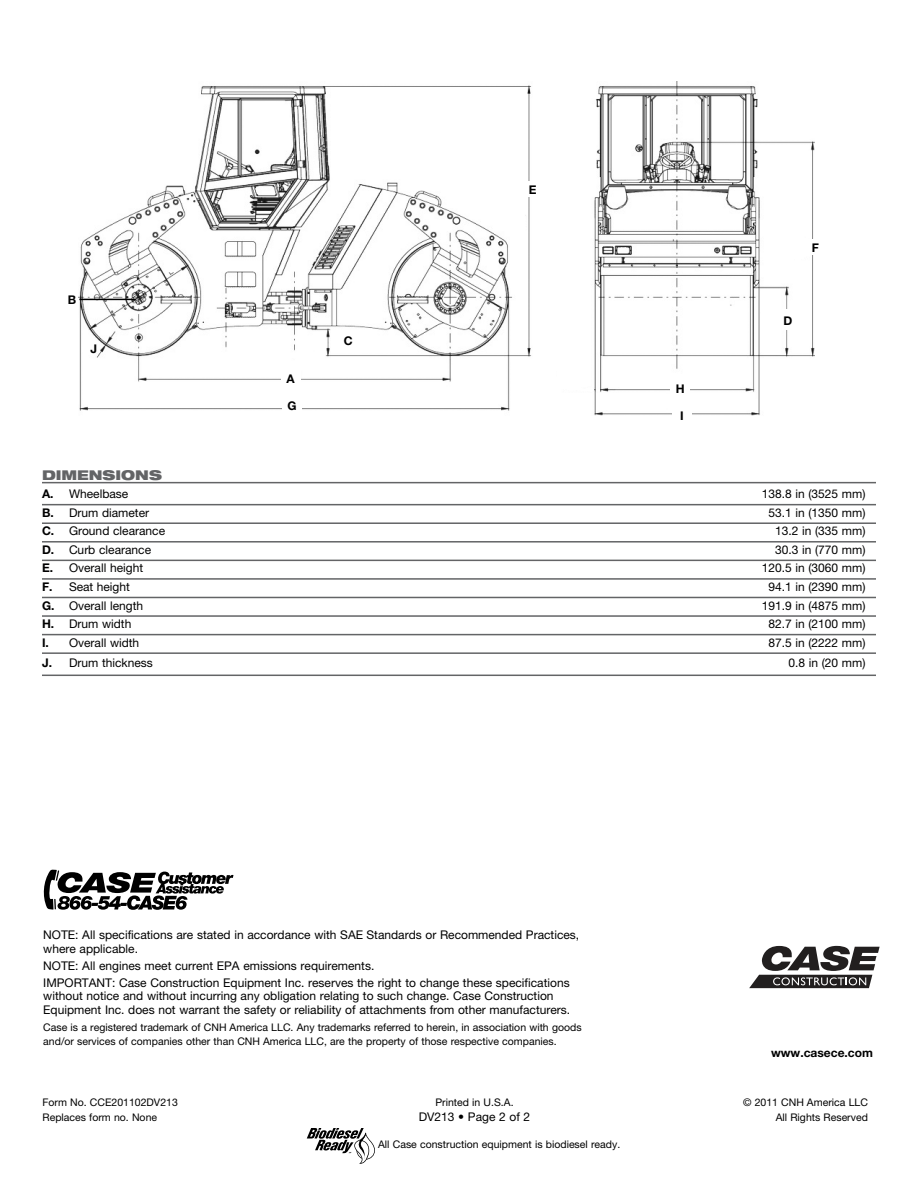
<style>
.page{position:relative;width:918px;height:1188px;background:#fff}
.page>*{position:absolute;margin:0;border:0;box-sizing:border-box;transform-origin:0 0}
.t1{font:900 expanded 13.5px "Helvetica Neue";color:#636466}
.t2{font:12px/13.5px "Helvetica Neue";color:#000}
.t3{font:700 12px "Helvetica Neue";color:#000}
.t4{font:10.5px/13.5px "Helvetica Neue";color:#000}
.s1{font-weight:700}
</style>
<div class="page">
<hr style="left:42px;top:482px;width:834px;height:1px;background:#636466">
<hr style="left:42px;top:504px;width:834px;height:1px;background:#636466">
<hr style="left:42px;top:522px;width:834px;height:2px;background:#636466">
<hr style="left:42px;top:541px;width:834px;height:2px;background:#636466">
<hr style="left:42px;top:560px;width:834px;height:1px;background:#636466">
<hr style="left:42px;top:578px;width:834px;height:2px;background:#636466">
<hr style="left:42px;top:597px;width:834px;height:1px;background:#636466">
<hr style="left:42px;top:615px;width:834px;height:2px;background:#636466">
<hr style="left:42px;top:634px;width:834px;height:1px;background:#636466">
<hr style="left:42px;top:652px;width:834px;height:2px;background:#636466">
<hr style="left:42px;top:675px;width:834px;height:1px;background:#636466">
<svg style="left:749px;top:946px;width:131px;height:42px"></svg>
<svg style="left:307px;top:1128px;width:68px;height:36px"></svg>
<svg style="left:43px;top:870px;width:190px;height:40px"></svg>
<img style="left:78px;top:82px;width:737px;height:334px">
<div style="left:281px;top:368px;width:19px;height:20px;background:#fff"></div>
<hr style="left:79px;top:299px;width:57px;height:1px;background:#000">
<div style="left:523px;top:182px;width:20px;height:15px;background:#fff"></div>
<div style="left:282px;top:395px;width:20px;height:20px;background:#fff"></div>
<div style="left:782px;top:310px;width:19px;height:20px;background:#fff"></div>
<div style="left:806px;top:239px;width:19px;height:16px;background:#fff"></div>
<div style="left:671px;top:381px;width:19px;height:15px;background:#fff"></div>
<div style="left:672px;top:407px;width:20px;height:16px;background:#fff"></div>
<p class="t3" style="left:68px;top:293px;width:10px">B</p>
<p class="t3" style="left:91px;top:341px;width:8px">J</p>
<p class="t3" style="left:287px;top:371px;width:10px">A</p>
<p class="t3" style="left:288px;top:398px;width:11px">G</p>
<p class="t3" style="left:344px;top:333px;width:10px">C</p>
<p class="t3" style="left:529px;top:182px;width:9px">E</p>
<p class="t3" style="left:676px;top:381px;width:10px">H</p>
<p class="t3" style="left:680px;top:408px;width:5px">I</p>
<p class="t3" style="left:812px;top:240px;width:9px">F</p>
<p class="t3" style="left:783px;top:313px;width:10px">D</p>
<p class="t1" style="left:42px;top:466px;width:122px">DIMENSIONS</p>
<p class="t2" style="left:42px;top:487px;width:88px"><span class="s1">A.</span> Wheelbase</p>
<p class="t2" style="left:762px;top:487px;width:105px">138.8 in (3525 mm)</p>
<p class="t2" style="left:42px;top:506px;width:109px"><span class="s1">B.</span> Drum diameter</p>
<p class="t2" style="left:768px;top:506px;width:99px">53.1 in (1350 mm)</p>
<p class="t2" style="left:42px;top:524px;width:125px"><span class="s1">C.</span> Ground clearance</p>
<p class="t2" style="left:775px;top:524px;width:92px">13.2 in (335 mm)</p>
<p class="t2" style="left:42px;top:543px;width:111px"><span class="s1">D.</span> Curb clearance</p>
<p class="t2" style="left:775px;top:543px;width:92px">30.3 in (770 mm)</p>
<p class="t2" style="left:42px;top:561px;width:103px"><span class="s1">E.</span> Overall height</p>
<p class="t2" style="left:762px;top:561px;width:105px">120.5 in (3060 mm)</p>
<p class="t2" style="left:42px;top:580px;width:89px"><span class="s1">F.</span> Seat height</p>
<p class="t2" style="left:768px;top:580px;width:99px">94.1 in (2390 mm)</p>
<p class="t2" style="left:42px;top:598px;width:103px"><span class="s1">G.</span> Overall length</p>
<p class="t2" style="left:762px;top:598px;width:105px">191.9 in (4875 mm)</p>
<p class="t2" style="left:42px;top:617px;width:91px"><span class="s1">H.</span> Drum width</p>
<p class="t2" style="left:768px;top:617px;width:99px">82.7 in (2100 mm)</p>
<p class="t2" style="left:42px;top:636px;width:99px"><span class="s1">I.</span> Overall width</p>
<p class="t2" style="left:768px;top:636px;width:99px">87.5 in (2222 mm)</p>
<p class="t2" style="left:42px;top:656px;width:112px"><span class="s1">J.</span> Drum thickness</p>
<p class="t2" style="left:788px;top:656px;width:79px">0.8 in (20 mm)</p>
<p class="t2" style="left:43px;top:928px;width:537px">NOTE: All specifications are stated in accordance with SAE Standards or Recommended Practices, where applicable.</p>
<p class="t2" style="left:43px;top:957px;width:528px;line-height:17.1px">NOTE: All engines meet current EPA emissions requirements.<br>IMPORTANT: Case Construction Equipment Inc. reserves the right to change these specifications</p>
<p class="t2" style="left:43px;top:989px;width:528px">without notice and without incurring any obligation relating to such change. Case Construction<br>Equipment Inc. does not warrant the safety or reliability of attachments from other manufacturers.</p>
<p class="t4" style="left:43px;top:1020px;width:540px">Case is a registered trademark of CNH America LLC. Any trademarks referred to herein, in association with goods and/or services of companies other than CNH America LLC, are the property of those respective companies.</p>
<p class="t3" style="left:771px;top:1045px;width:103px">www.casece.com</p>
<p class="t4" style="left:43px;top:1096px;width:137px">Form No. CCE201102DV213</p>
<p class="t4" style="left:435px;top:1096px;width:80px">Printed in U.S.A.</p>
<p class="t4" style="left:743px;top:1096px;width:126px">© 2011 CNH America LLC</p>
<p class="t4" style="left:43px;top:1111px;width:116px">Replaces form no. None</p>
<p class="t2" style="left:419px;top:1110px;width:113px">DV213 • Page 2 of 2</p>
<p class="t4" style="left:776px;top:1111px;width:94px">All Rights Reserved</p>
<p class="t4" style="left:378px;top:1137px;width:244px">All Case construction equipment is biodiesel ready.</p>
</div>
